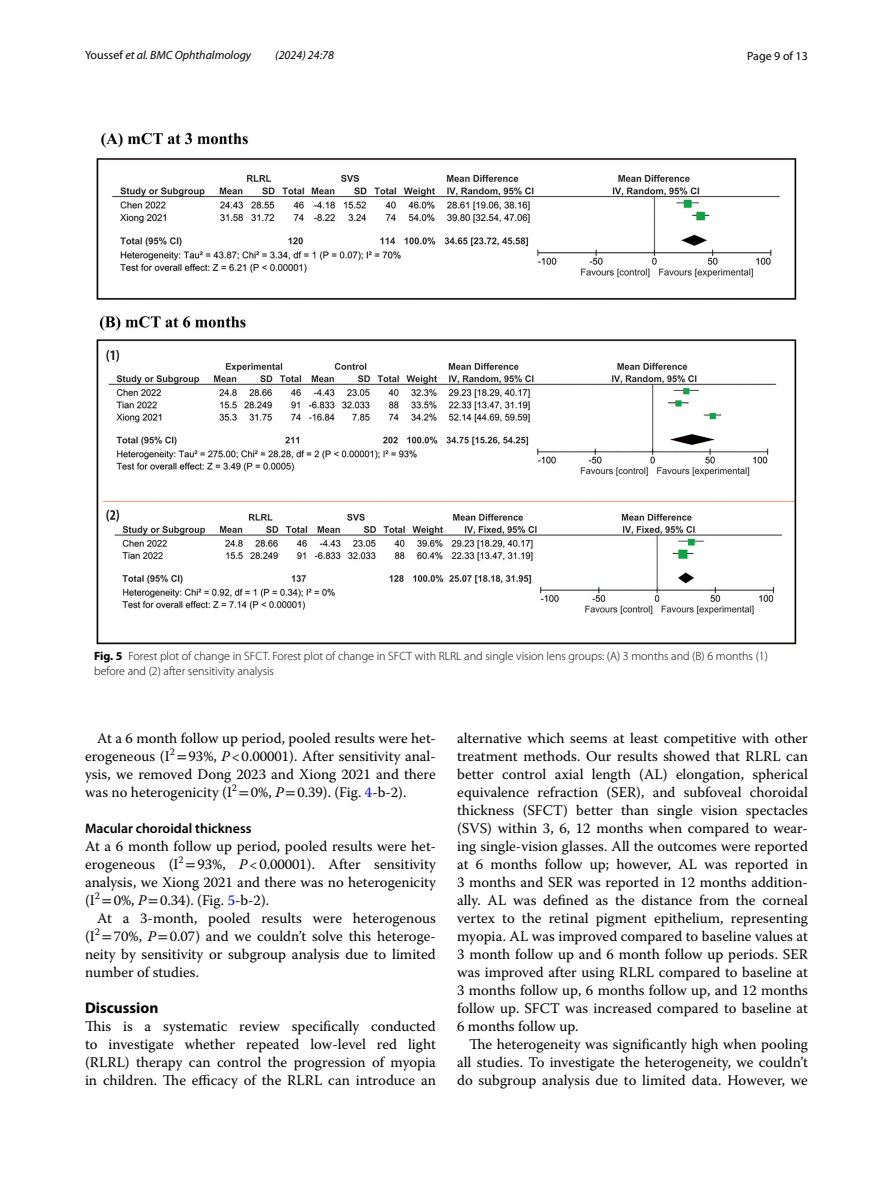
<style>
.page{position:relative;width:893px;height:1187px;background:#fff}
.page>*{position:absolute;margin:0;border:0;box-sizing:border-box;transform-origin:0 0}
.t1{font:700 15.45px "Myriad Pro";color:#000}
.t2{font:14.7px/18px "Warnock Pro";color:#000;text-align:justify}
.t3{font:600 13.8px "Myriad Pro";color:#000}
.t4{font:300 12px/15px "Myriad Pro";color:#000}
.t5{font:italic 12px "Myriad Pro";color:#000}
.t6{font:12px "Myriad Pro";color:#000}
.s1{font-style:normal}
.s2{font-weight:700}
.s3{font-family:"STIX"}
.s4{font-family:"Warnock Pro It 2"}
.s5{color:#00f}
</style>
<div class="page">
<img style="left:96px;top:133px;width:701px;height:512px">
<p class="t5" style="left:85px;top:48px;width:168px"><span class="s1">Youssef</span> et al. BMC Ophthalmology</p>
<p class="t5" style="left:275px;top:48px;width:60px">(2024) 24:78</p>
<p class="t6" style="left:747px;top:48px;width:62px">Page 9 of 13</p>
<p class="t4" style="left:94px;top:648px;width:675px"><span class="s2">Fig. 5</span> Forest plot of change in SFCT. Forest plot of change in SFCT with RLRL and single vision lens groups: (A) 3 months and (B) 6 months (1) before and (2) after sensitivity analysis</p>
<p class="t2" style="left:85px;top:728px;width:352px;text-indent:12px">At a 6 month follow up period, pooled results were het&shy;erogeneous (I<sup>2</sup> <span class="s3">=</span>93%, <span class="s4">P</span>&lt;0.00001). After sensitivity anal&shy;ysis, we removed Dong 2023 and Xiong 2021 and there was no heterogenicity (I<sup>2</sup> <span class="s3">=</span>0%, <span class="s4">P</span><span class="s3">=</span>0.39). (Fig. <span class="s5">4</span>-b-2).</p>
<p class="t3" style="left:85px;top:819px;width:168px">Macular choroidal thickness</p>
<p class="t2" style="left:85px;top:836px;width:352px">At a 6 month follow up period, pooled results were het&shy;erogeneous (I<sup>2</sup> <span class="s3">=</span>93%, <span class="s4">P</span>&lt;0.00001). After sensitivity analysis, we Xiong 2021 and there was no heterogenicity (I<sup>2</sup> <span class="s3">=</span>0%, <span class="s4">P</span><span class="s3">=</span>0.34). (Fig. <span class="s5">5</span>-b-2).</p>
<p class="t2" style="left:85px;top:908px;width:352px;text-indent:12px">At a 3-month, pooled results were heterogenous (I<sup>2</sup> <span class="s3">=</span>70%, <span class="s4">P</span><span class="s3">=</span>0.07) and we couldn’t solve this heteroge&shy;neity by sensitivity or subgroup analysis due to limited number of studies.</p>
<p class="t1" style="left:85px;top:997px;width:75px">Discussion</p>
<p class="t2" style="left:85px;top:1016px;width:352px">This is a systematic review specifically conducted to investigate whether repeated low-level red light (RLRL) therapy can control the progression of myopia in children. The efficacy of the RLRL can introduce an</p>
<p class="t2" style="left:457px;top:728px;width:352px">alternative which seems at least competitive with other treatment methods. Our results showed that RLRL can better control axial length (AL) elongation, spherical equivalence refraction (SER), and subfoveal choroidal thickness (SFCT) better than single vision spectacles (SVS) within 3, 6, 12 months when compared to wear&shy;ing single-vision glasses. All the outcomes were reported at 6 months follow up; however, AL was reported in 3 months and SER was reported in 12 months addition&shy;ally. AL was defined as the distance from the corneal vertex to the retinal pigment epithelium, representing myopia. AL was improved compared to baseline values at 3 month follow up and 6 month follow up periods. SER was improved after using RLRL compared to baseline at 3 months follow up, 6 months follow up, and 12 months follow up. SFCT was increased compared to baseline at 6 months follow up.</p>
<p class="t2" style="left:457px;top:1034px;width:352px;text-indent:12px">The heterogeneity was significantly high when pooling all studies. To investigate the heterogeneity, we couldn’t do subgroup analysis due to limited data. However, we</p>
</div>
